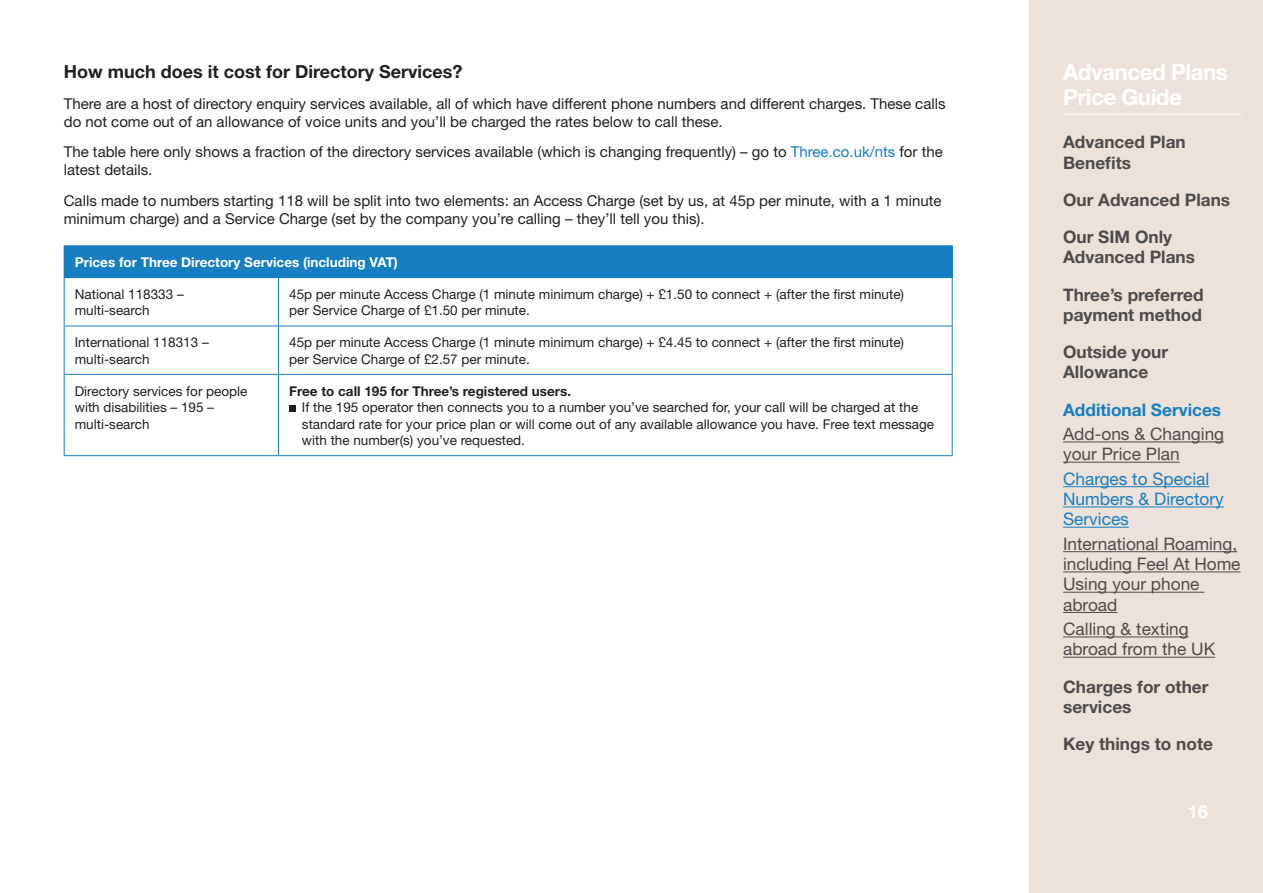
<style>
.page{position:relative;width:1263px;height:893px;background:#fff}
.page>*{position:absolute;margin:0;border:0;box-sizing:border-box;transform-origin:0 0}
.t1{font:700 22.5px/25.5px "Helvetica Neue LT";letter-spacing:-.025em;color:#fff}
.t2{font:700 18px "Helvetica Neue LT";color:#241f1f}
.t3{font:700 18px "Helvetica Neue LT";color:#fff}
.t4{font:700 17.25px/37.2px "Helvetica Neue LT";color:#4e4b4c}
.t5{font:17.25px/20.2px "Helvetica Neue LT";color:#4e4b4c}
.t6{font:17.25px/20.2px "Helvetica Neue LT";color:#177ec2}
.t7{font:700 17.25px "Helvetica Neue LT";color:#177ec2}
.t8{font:15px/18px "Helvetica Neue LT";color:#241f1f}
.t9{font:13.5px/16.5px "Helvetica Neue LT";color:#241f1f}
.t10{font:700 13.5px "Helvetica Neue LT";color:#fff}
.t11{font:700 13.5px "Helvetica Neue LT";color:#241f1f}
.s1{color:#177ec2}
</style>
<div class="page">
<div style="left:1029px;top:0;width:234px;height:893px;background:#ece2d9"></div>
<hr style="left:1063px;top:114px;width:179px;height:1px;background:#fff">
<div style="left:64px;top:246px;width:888px;height:32px;background:#177ec2"></div>
<hr style="left:952px;top:246px;width:1px;height:31px;background:#177ec2">
<hr style="left:64px;top:278px;width:1px;height:48px;background:#177ec2">
<hr style="left:64px;top:326px;width:1px;height:48px;background:#177ec2">
<hr style="left:64px;top:375px;width:1px;height:80px;background:#177ec2">
<hr style="left:278px;top:278px;width:1px;height:48px;background:#177ec2">
<hr style="left:952px;top:278px;width:1px;height:48px;background:#177ec2">
<hr style="left:278px;top:326px;width:1px;height:48px;background:#177ec2">
<hr style="left:952px;top:326px;width:1px;height:48px;background:#177ec2">
<hr style="left:278px;top:375px;width:1px;height:80px;background:#177ec2">
<hr style="left:952px;top:375px;width:1px;height:80px;background:#177ec2">
<hr style="left:64px;top:245px;width:215px;height:1px;background:#177ec2">
<hr style="left:279px;top:245px;width:673px;height:1px;background:#177ec2">
<hr style="left:64px;top:326px;width:215px;height:1px;background:#177ec2">
<hr style="left:279px;top:326px;width:673px;height:1px;background:#177ec2">
<hr style="left:64px;top:374px;width:215px;height:1px;background:#177ec2">
<hr style="left:279px;top:374px;width:673px;height:1px;background:#177ec2">
<hr style="left:64px;top:455px;width:215px;height:1px;background:#177ec2">
<hr style="left:279px;top:455px;width:673px;height:1px;background:#177ec2">
<div style="left:289px;top:406px;width:7px;height:6px;background:#241f1f"></div>
<hr style="left:1063px;top:441px;width:161px;height:1px;background:#4e4b4c">
<hr style="left:1063px;top:462px;width:117px;height:1px;background:#4e4b4c">
<hr style="left:1063px;top:486px;width:146px;height:1px;background:#177ec2">
<hr style="left:1063px;top:506px;width:161px;height:1px;background:#177ec2">
<hr style="left:1063px;top:527px;width:66px;height:1px;background:#177ec2">
<hr style="left:1063px;top:551px;width:174px;height:1px;background:#4e4b4c">
<hr style="left:1063px;top:571px;width:177px;height:1px;background:#4e4b4c">
<hr style="left:1063px;top:592px;width:141px;height:1px;background:#4e4b4c">
<hr style="left:1063px;top:612px;width:54px;height:1px;background:#4e4b4c">
<hr style="left:1063px;top:636px;width:126px;height:1px;background:#4e4b4c">
<hr style="left:1063px;top:657px;width:152px;height:1px;background:#4e4b4c">
<h2 class="t2" style="left:64px;top:60px;width:400px">How much does it cost for Directory Services?</h2>
<p class="t8" style="left:64px;top:94px;width:883px">There are a host of directory enquiry services available, all of which have different phone numbers and different charges. These calls do not come out of an allowance of voice units and you’ll be charged the rates below to call these.</p>
<p class="t8" style="left:64px;top:143px;width:880px">The table here only shows a fraction of the directory services available (which is changing frequently) – go to <span class="s1">Three.co.uk/nts</span> for the latest details.</p>
<p class="t8" style="left:64px;top:192px;width:879px">Calls made to numbers starting 118 will be split into two elements: an Access Charge (set by us, at 45p per minute, with a 1 minute minimum charge) and a Service Charge (set by the company you’re calling – they’ll tell you this).</p>
<p class="t10" style="left:75px;top:254px;width:325px">Prices for Three Directory Services (including VAT)</p>
<p class="t9" style="left:75px;top:286px;width:111px">National 118333 – multi-search</p>
<p class="t9" style="left:289px;top:286px;width:616px">45p per minute Access Charge (1 minute minimum charge) + £1.50 to connect + (after the first minute) per Service Charge of £1.50 per minute.</p>
<p class="t9" style="left:75px;top:334px;width:136px">International 118313 – multi-search</p>
<p class="t9" style="left:289px;top:334px;width:616px">45p per minute Access Charge (1 minute minimum charge) + £4.45 to connect + (after the first minute) per Service Charge of £2.57 per minute.</p>
<p class="t9" style="left:75px;top:382px;width:174px">Directory services for people with disabilities – 195 – multi-search</p>
<p class="t11" style="left:289px;top:382px;width:284px">Free to call 195 for Three’s registered users.</p>
<p class="t9" style="left:302px;top:399px;width:634px">If the 195 operator then connects you to a number you’ve searched for, your call will be charged at the standard rate for your price plan or will come out of any available allowance you have. Free text message with the number(s) you’ve requested.</p>
<h1 class="t1" style="left:1063px;top:59px;width:166px">Advanced Plans<br>Price Guide</h1>
<p class="t4" style="left:1063px;top:132px;width:124px;line-height:20.2px">Advanced Plan<br>Benefits</p>
<p class="t4" style="left:1063px;top:181px;width:169px">Our Advanced Plans<br>Our SIM Only</p>
<p class="t4" style="left:1063px;top:238px;width:142px">Advanced Plans<br>Three’s preferred</p>
<p class="t4" style="left:1063px;top:296px;width:140px">payment method<br>Outside your</p>
<p class="t4" style="left:1063px;top:353px;width:87px">Allowance</p>
<p class="t7" style="left:1063px;top:399px;width:160px">Additional Services</p>
<p class="t5" style="left:1063px;top:424px;width:163px">Add-ons &amp; Changing your Price Plan</p>
<p class="t6" style="left:1063px;top:468px;width:162px">Charges to Special<br>Numbers &amp; Directory<br>Services</p>
<p class="t5" style="left:1063px;top:533px;width:179px">International Roaming, including Feel At Home<br>Using your phone abroad</p>
<p class="t5" style="left:1063px;top:619px;width:154px">Calling &amp; texting abroad from the UK</p>
<p class="t4" style="left:1063px;top:676px;width:147px;line-height:20.2px">Charges for other services</p>
<p class="t4" style="left:1063px;top:725px;width:151px">Key things to note</p>
<h2 class="t3" style="left:1188px;top:801px;width:22px">16</h2>
</div>
